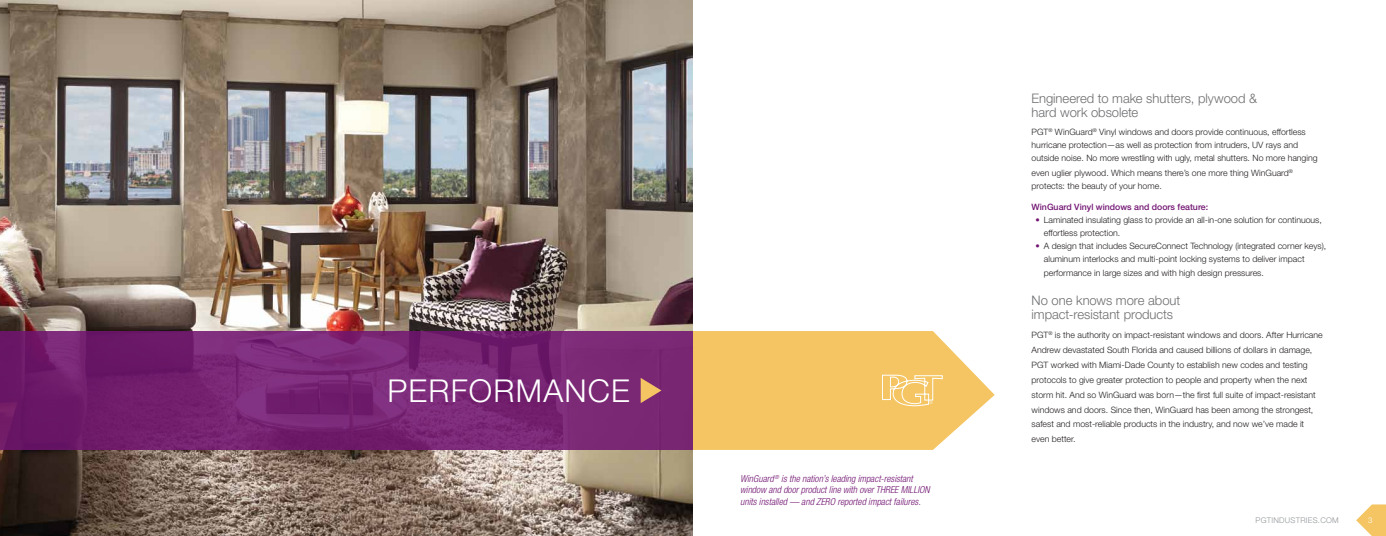
<style>
.page{position:relative;width:1386px;height:536px;background:#fff}
.page>*{position:absolute;margin:0;border:0;box-sizing:border-box;transform-origin:0 0}
.t1{font:300 31.5px "Helvetica Neue LT Std";color:#fff}
.t2{font:300 13.12px/14px "Helvetica Neue LT Std";letter-spacing:-.005em;color:#6d6e71}
.t3{font:italic 300 condensed 9.62px/11.4px "Helvetica Neue LT Std";color:#711471}
.t4{font:300 8.75px/14.9px "Helvetica Neue LT Std";color:#231f20}
.t5{font:500 8.75px "Helvetica Neue LT Std";color:#711471}
.t6{font:300 7.88px "Helvetica Neue LT Std";letter-spacing:.03em;color:#939598}
.t7{font:300 7.88px "Helvetica Neue LT Std";color:#fff}
.s1{color:#711471}
</style>
<div class="page">
<svg style="left:1356px;top:504px;width:30px;height:32px"></svg>
<img style="left:0;top:0;width:693px;height:536px">
<svg style="left:0;top:331px;width:693px;height:119px;background:#752371"></svg>
<svg style="left:641px;top:377px;width:21px;height:26px"></svg>
<svg style="left:693px;top:331px;width:302px;height:119px;background:#f5cb73"></svg>
<svg style="left:882px;top:374px;width:61px;height:32px;background:#f6d082"></svg>
<h1 class="t1" style="left:387px;top:371px;width:23px">performance</h1>
<p class="t3" style="left:740px;top:473px;width:191px">WinGuard <sup>®</sup> is the nation’s leading impact-resistant window and door product line with over THREE MILLION units installed — and ZERO reported impact failures.</p>
<h2 class="t2" style="left:1032px;top:91px;width:227px">Engineered to make shutters, plywood &amp; hard work obsolete</h2>
<p class="t4" style="left:1032px;top:125px;width:288px;line-height:13.1px">PGT<sup>®</sup> WinGuard<sup>®</sup> Vinyl windows and doors provide continuous, effortless hurricane protection—as well as protection from intruders, UV rays and outside noise. No more wrestling with ugly, metal shutters. No more hanging</p>
<p class="t4" style="left:1032px;top:166px;width:263px;line-height:13.1px">even uglier plywood. Which means there’s one more thing WinGuard<sup>® </sup>protects: the beauty of your home.</p>
<p class="t5" style="left:1032px;top:201px;width:178px">WinGuard Vinyl windows and doors feature:</p>
<p class="t4" style="left:1044px;top:213px;width:280px;line-height:13.1px;text-indent:-8px"><span class="s1">•</span> Laminated insulating glass to provide an all-in-one solution for continuous, effortless protection.</p>
<p class="t4" style="left:1044px;top:239px;width:284px;line-height:13.1px;text-indent:-8px"><span class="s1">•</span> A design that includes SecureConnect Technology (integrated corner keys), aluminum interlocks and multi-point locking systems to deliver impact performance in large sizes and with high design pressures.</p>
<h2 class="t2" style="left:1032px;top:293px;width:150px">No one knows more about impact-resistant products</h2>
<p class="t4" style="left:1032px;top:327px;width:293px">PGT<sup>®</sup> is the authority on impact-resistant windows and doors. After Hurricane Andrew devastated South Florida and caused billions of dollars in damage, PGT worked with Miami-Dade County to establish new codes and testing protocols to give greater protection to people and property when the next storm hit. And so WinGuard was born—the first full suite of impact-resistant windows and doors. Since then, WinGuard has been among the strongest, safest and most-reliable products in the industry, and now we’ve made it even better.</p>
<p class="t6" style="left:1256px;top:515px;width:85px">pgtindustries.com</p>
<p class="t7" style="left:1368px;top:515px;width:6px">3</p>
</div>
